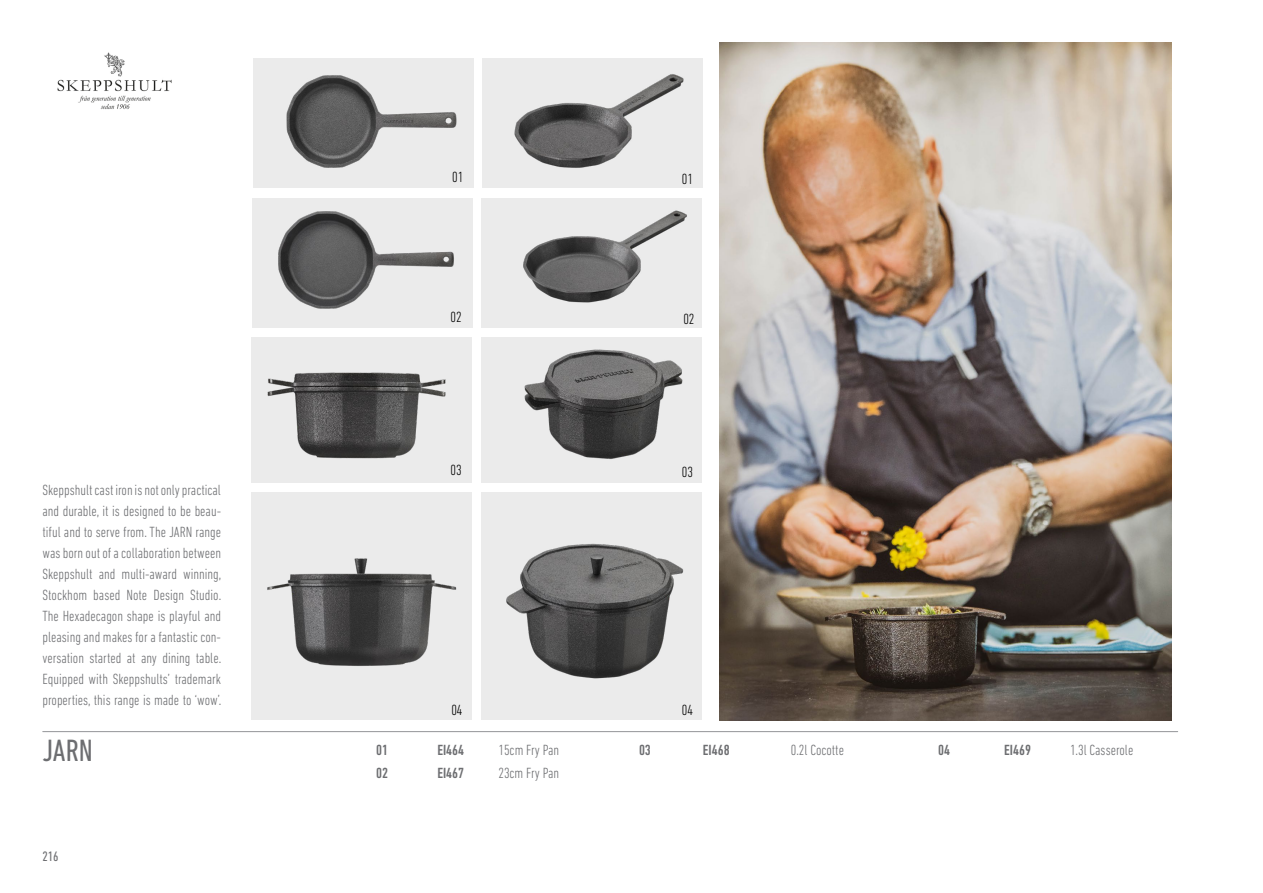
<style>
.page{position:relative;width:1263px;height:893px;background:#fff}
.page>*{position:absolute;margin:0;border:0;box-sizing:border-box;transform-origin:0 0}
.t1{font:condensed 31.35px "DIN Next LT Pro";color:#6d6e71}
.t2{font:300 condensed 15px/21px "DIN Next LT Pro";color:#6d6e71;text-align:justify}
.t3{font:500 condensed 15px "DIN Next LT Pro";color:#6d6e71}
.t4{font:300 condensed 15px "DIN Next LT Pro";color:#000}
.t5{font:condensed 13.95px "DIN Next LT Pro";color:#6d6e71}
</style>
<div class="page">
<div style="left:482px;top:199px;width:220px;height:129px;background:#ebebeb"></div>
<div style="left:252px;top:199px;width:220px;height:129px;background:#ebebeb"></div>
<div style="left:483px;top:59px;width:220px;height:129px;background:#ebebeb"></div>
<div style="left:253px;top:59px;width:220px;height:129px;background:#ebebeb"></div>
<img style="left:286px;top:75px;width:171px;height:93px">
<img style="left:278px;top:211px;width:176px;height:98px">
<img style="left:514px;top:74px;width:170px;height:94px">
<img style="left:523px;top:210px;width:164px;height:93px">
<img style="left:719px;top:43px;width:452px;height:678px">
<div style="left:481px;top:492px;width:221px;height:228px;background:#ebebeb"></div>
<div style="left:252px;top:492px;width:220px;height:228px;background:#ebebeb"></div>
<img style="left:252px;top:558px;width:211px;height:175px">
<img style="left:491px;top:543px;width:202px;height:190px">
<div style="left:481px;top:337px;width:220px;height:146px;background:#ebebeb"></div>
<div style="left:251px;top:337px;width:221px;height:146px;background:#ebebeb"></div>
<img style="left:267px;top:372px;width:179px;height:87px">
<img style="left:524px;top:349px;width:159px;height:110px">
<hr style="left:43px;top:731px;width:1135px;height:1px;background:#939598">
<img style="left:57px;top:52px;width:115px;height:57px">
<p class="t2" style="left:42px;top:480px;width:180px">Skeppshult cast iron is not only practical and durable, it is designed to be beau&shy;tiful and to serve from. The JARN range was born out of a collaboration between Skeppshult and multi-award winning, Stockhom based Note Design Studio.<br>The Hexadecagon shape is playful and pleasing and makes for a fantastic con&shy;versation started at any dining table.<br>Equipped with Skeppshults’ trademark properties, this range is made to ‘wow’.</p>
<h1 class="t1" style="left:43px;top:733px;width:52px">JARN</h1>
<p class="t5" style="left:43px;top:848px;width:18px">216</p>
<p class="t4" style="left:452px;top:169px;width:13px">01</p>
<p class="t4" style="left:682px;top:170px;width:13px">01</p>
<p class="t4" style="left:451px;top:309px;width:13px">02</p>
<p class="t4" style="left:683px;top:310px;width:13px">02</p>
<p class="t4" style="left:451px;top:462px;width:13px">03</p>
<p class="t4" style="left:682px;top:464px;width:13px">03</p>
<p class="t4" style="left:451px;top:701px;width:13px">04</p>
<p class="t4" style="left:682px;top:701px;width:13px">04</p>
<p class="t3" style="left:376px;top:741px;width:13px">01</p>
<p class="t3" style="left:437px;top:741px;width:28px">EI464</p>
<p class="t2" style="left:498px;top:739px;width:62px">15cm Fry Pan</p>
<p class="t3" style="left:376px;top:764px;width:13px">02</p>
<p class="t3" style="left:437px;top:764px;width:28px">EI467</p>
<p class="t2" style="left:498px;top:762px;width:62px">23cm Fry Pan</p>
<p class="t3" style="left:639px;top:741px;width:13px">03</p>
<p class="t3" style="left:703px;top:741px;width:28px">EI468</p>
<p class="t2" style="left:791px;top:739px;width:55px">0.2l Cocotte</p>
<p class="t3" style="left:938px;top:741px;width:13px">04</p>
<p class="t3" style="left:1004px;top:741px;width:28px">EI469</p>
<p class="t2" style="left:1070px;top:739px;width:65px">1.3l Casserole</p>
</div>
